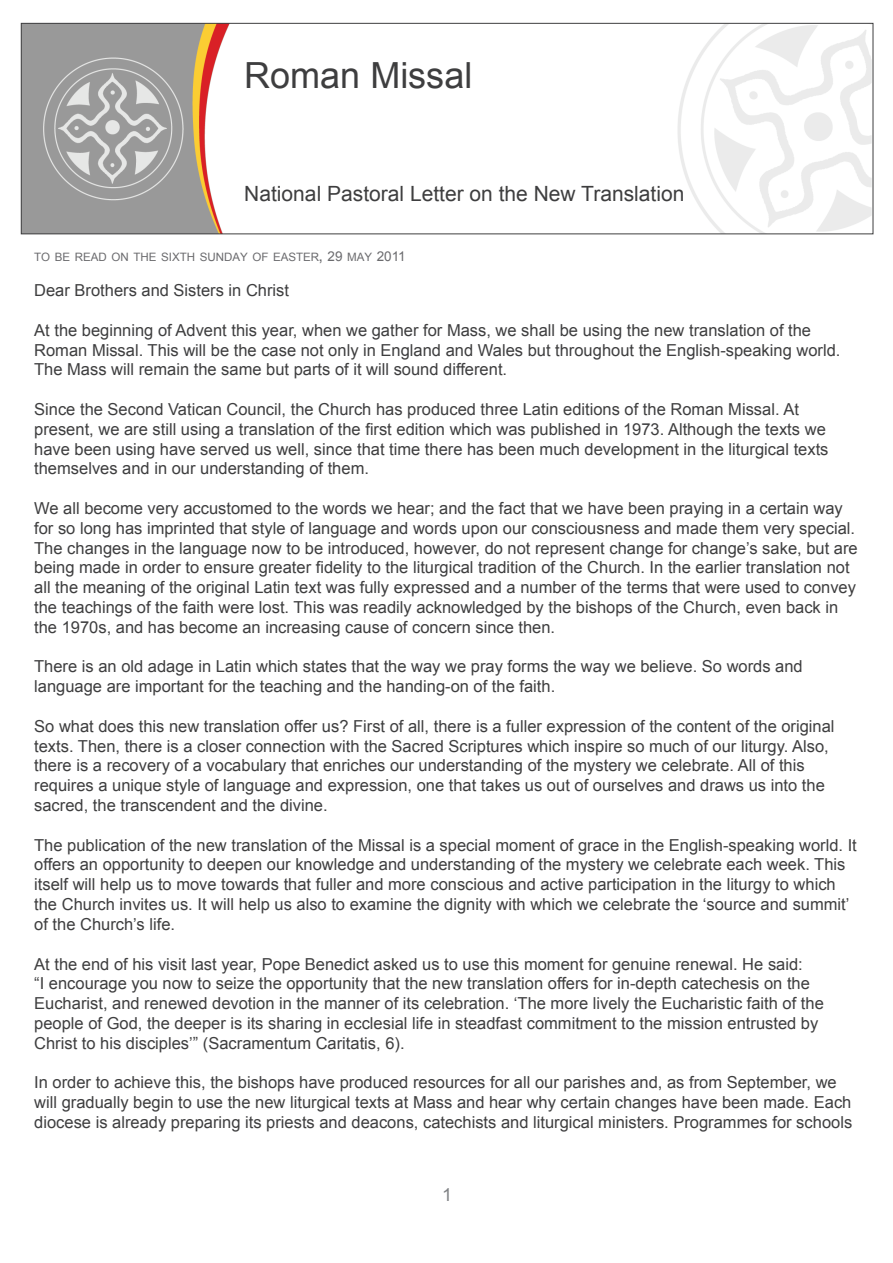
<style>
.page{position:relative;width:893px;height:1263px;background:#fff}
.page>*{position:absolute;margin:0;border:0;box-sizing:border-box;transform-origin:0 0}
.t1{font:36px "Arial";color:#3e3e3f}
.t2{font:21px "Arial";color:#3e3e3f}
.t3{font:18px "Arial";color:#808285}
.t4{font:16.5px/19.8px "Arial";color:#3e3e3f}
.t5{font:11.55px "Arial";color:#6b6b6e}
.s1{font-size:16.5px}
.s2{font-size:13.5px}
</style>
<div class="page">
<img style="left:23px;top:25px;width:848px;height:207px">
<div style="left:21px;top:23px;width:852px;height:211px;border:1px solid #3e3e3f"></div>
<h1 class="t1" style="left:244px;top:52px;width:230px">Roman Missal</h1>
<p class="t2" style="left:244px;top:180px;width:442px">National Pastoral Letter on the New Translation</p>
<p class="t5" style="left:34px;top:249px;width:373px">TO BE READ ON THE SIXTH SUNDAY OF EASTER<span class="s1">,</span> <span class="s2">29</span> MAY <span class="s2">2011</span></p>
<p class="t4" style="left:34px;top:281px;width:256px">Dear Brothers and Sisters in Christ</p>
<p class="t4" style="left:34px;top:320px;width:808px">At the beginning of Advent this year, when we gather for Mass, we shall be using the new translation of the<br>Roman Missal. This will be the case not only in England and Wales but throughout the English-speaking world.<br>The Mass will remain the same but parts of it will sound different.</p>
<p class="t4" style="left:34px;top:399px;width:796px">Since the Second Vatican Council, the Church has produced three Latin editions of the Roman Missal. At present, we are still using a translation of the first edition which was published in 1973. Although the texts we have been using have served us well, since that time there has been much development in the liturgical texts themselves and in our understanding of them.</p>
<p class="t4" style="left:34px;top:498px;width:825px">We all become very accustomed to the words we hear; and the fact that we have been praying in a certain way for so long has imprinted that style of language and words upon our consciousness and made them very special.<br>The changes in the language now to be introduced, however, do not represent change for change’s sake, but are being made in order to ensure greater fidelity to the liturgical tradition of the Church. In the earlier translation not all the meaning of the original Latin text was fully expressed and a number of the terms that were used to convey the teachings of the faith were lost. This was readily acknowledged by the bishops of the Church, even back in the 1970s, and has become an increasing cause of concern since then.</p>
<p class="t4" style="left:34px;top:657px;width:770px">There is an old adage in Latin which states that the way we pray forms the way we believe. So words and language are important for the teaching and the handing-on of the faith.</p>
<p class="t4" style="left:34px;top:716px;width:802px">So what does this new translation offer us? First of all, there is a fuller expression of the content of the original texts. Then, there is a closer connection with the Sacred Scriptures which inspire so much of our liturgy. Also, there is a recovery of a vocabulary that enriches our understanding of the mystery we celebrate. All of this requires a unique style of language and expression, one that takes us out of ourselves and draws us into the sacred, the transcendent and the divine.</p>
<p class="t4" style="left:34px;top:835px;width:824px">The publication of the new translation of the Missal is a special moment of grace in the English-speaking world. It offers an opportunity to deepen our knowledge and understanding of the mystery we celebrate each week. This itself will help us to move towards that fuller and more conscious and active participation in the liturgy to which the Church invites us. It will help us also to examine the dignity with which we celebrate the ‘source and summit’ of the Church’s life.</p>
<p class="t4" style="left:34px;top:954px;width:791px">At the end of his visit last year, Pope Benedict asked us to use this moment for genuine renewal. He said:<br>“I encourage you now to seize the opportunity that the new translation offers for in-depth catechesis on the Eucharist, and renewed devotion in the manner of its celebration. ‘The more lively the Eucharistic faith of the people of God, the deeper is its sharing in ecclesial life in steadfast commitment to the mission entrusted by Christ to his disciples’” (Sacramentum Caritatis, 6).</p>
<p class="t4" style="left:34px;top:1073px;width:819px">In order to achieve this, the bishops have produced resources for all our parishes and, as from September, we will gradually begin to use the new liturgical texts at Mass and hear why certain changes have been made. Each diocese is already preparing its priests and deacons, catechists and liturgical ministers. Programmes for schools</p>
<p class="t3" style="left:442px;top:1182px;width:12px">1</p>
</div>
